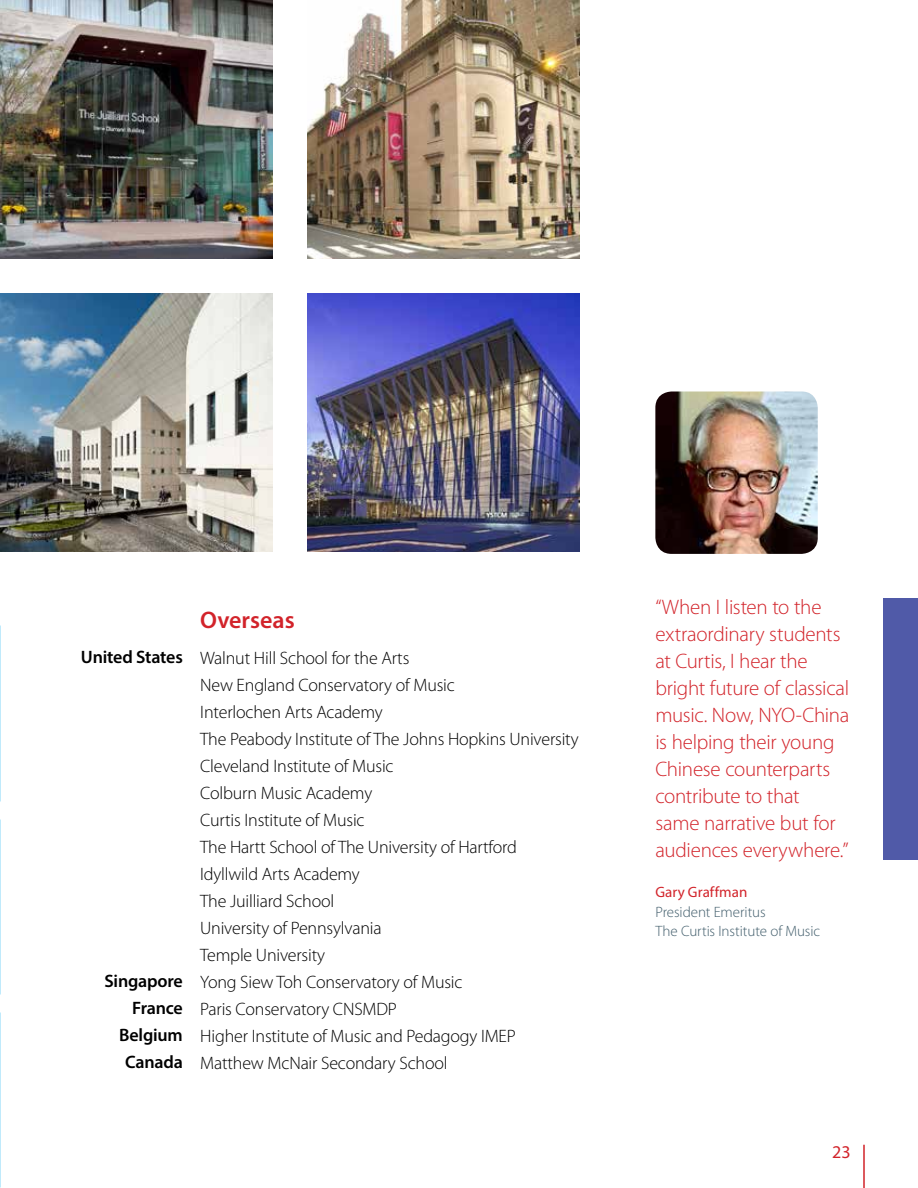
<style>
.page{position:relative;width:918px;height:1188px;background:#fff}
.page>*{position:absolute;margin:0;border:0;box-sizing:border-box;transform-origin:0 0}
.t1{font:600 24px "Myriad Pro";color:#d2232a}
.t2{font:300 21px/27px "Myriad Pro";letter-spacing:-.015em;color:#d2232a}
.t3{font:300 18px/27px "Myriad Pro";letter-spacing:-.01em;color:#000}
.t4{font:600 18px/27px "Myriad Pro";letter-spacing:-.01em;color:#000;text-align:right}
.t5{font:18px "Myriad Pro";color:#d2232a}
.t6{font:300 15px/19.5px "Myriad Pro";letter-spacing:-.005em;color:#415d6b}
.t7{font:15px "Myriad Pro";letter-spacing:.005em;color:#d2232a}
</style>
<div class="page">
<hr style="left:864px;top:1145px;width:1px;height:43px;background:#d2232a">
<div style="left:883px;top:598px;width:35px;height:261px;background:#505aa8"></div>
<img style="left:308px;top:0;width:272px;height:259px">
<img style="left:1px;top:293px;width:272px;height:258px">
<img style="left:1px;top:0;width:272px;height:259px">
<img style="left:308px;top:293px;width:272px;height:258px">
<img style="left:655px;top:392px;width:163px;height:162px">
<img style="left:0;top:626px;width:1px;height:175px">
<img style="left:0;top:819px;width:1px;height:176px">
<img style="left:0;top:1012px;width:1px;height:176px">
<p class="t4" style="left:81px;top:643px;width:104px">United States</p>
<p class="t4" style="left:104px;top:967px;width:80px">Singapore<br>France<br>Belgium<br>Canada</p>
<h1 class="t1" style="left:200px;top:605px;width:96px">Overseas</h1>
<p class="t3" style="left:200px;top:645px;width:380px">Walnut Hill School for the Arts<br>New England Conservatory of Music<br>Interlochen Arts Academy<br>The Peabody Institute of The Johns Hopkins University<br>Cleveland Institute of Music<br>Colburn Music Academy<br>Curtis Institute of Music<br>The Hartt School of The University of Hartford<br>Idyllwild Arts Academy<br>The Juilliard School<br>University of Pennsylvania<br>Temple University<br>Yong Siew Toh Conservatory of Music<br>Paris Conservatory CNSMDP<br>Higher Institute of Music and Pedagogy IMEP<br>Matthew McNair Secondary School</p>
<p class="t2" style="left:655px;top:594px;width:196px">“When I listen to the extraordinary students at Curtis, I hear the bright future of classical music. Now, NYO-China is helping their young<br>Chinese counterparts contribute to that<br>same narrative but for audiences everywhere.”</p>
<p class="t7" style="left:655px;top:883px;width:93px">Gary Graffman</p>
<p class="t6" style="left:655px;top:902px;width:166px">President Emeritus<br>The Curtis Institute of Music</p>
<p class="t5" style="left:832px;top:1141px;width:20px">23</p>
</div>
